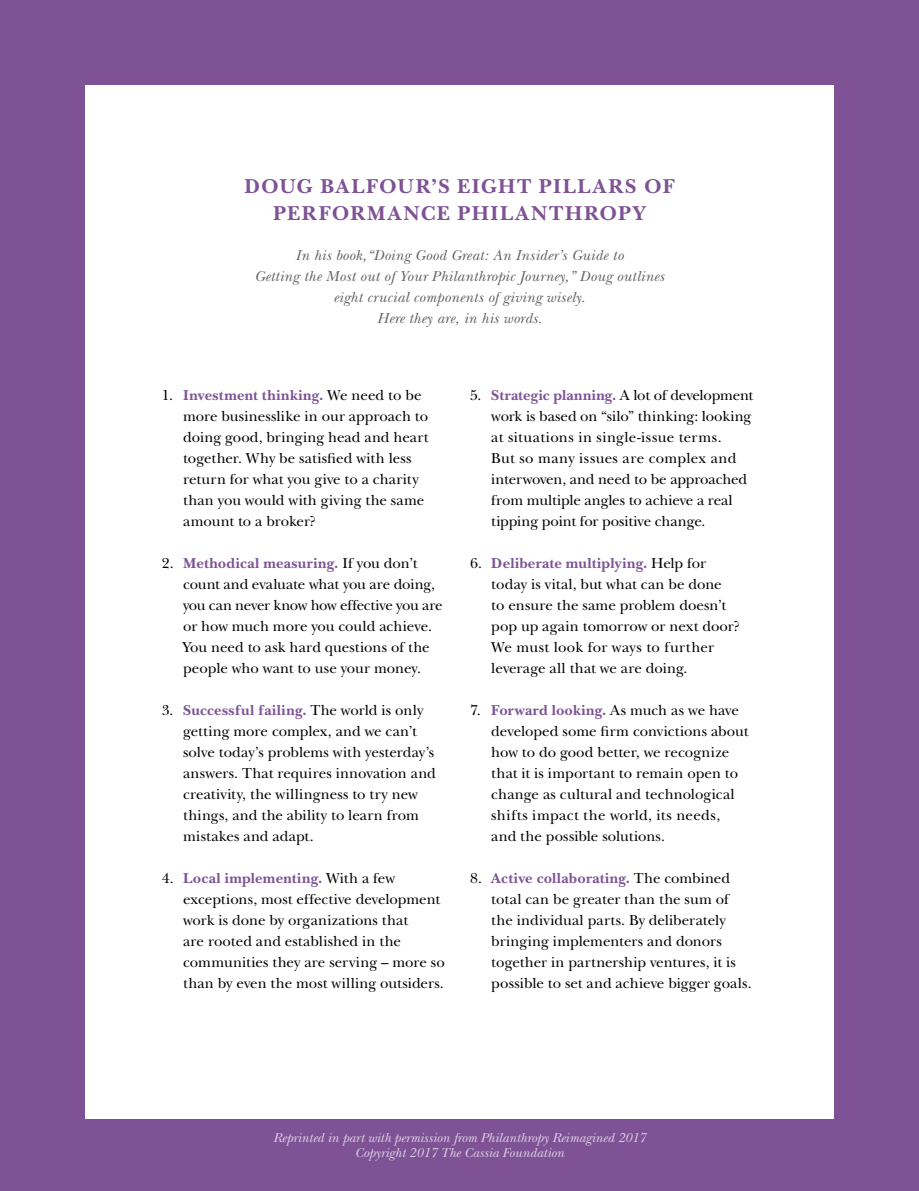
<style>
.page{position:relative;width:919px;height:1191px;background:#fff}
.page>*{position:absolute;margin:0;border:0;box-sizing:border-box;transform-origin:0 0}
.Content_-_Title_Lv_1{font:700 21px/27px "New Baskerville Std";letter-spacing:.08em;color:#7e5295;text-align:center}
.Content_-_Body_Text{font:15px/21px "New Baskerville Std";color:#000}
.Article_Highlight{font:italic 15px/21px "New Baskerville Std";letter-spacing:.02em;color:#636466;text-align:center}
.Caption_-_Text__Left{font:italic 13.5px/15px "New Baskerville Std";color:#dcd1e3;text-align:center}
.s1{font-weight:700;color:#7e5295}
</style>
<div class="page">
<div style="left:0;top:0;width:918px;height:1191px;background:#7e5295"></div>
<div style="left:85px;top:85px;width:748px;height:1033px;background:#fff"></div>
<p class="Content_-_Title_Lv_1" style="left:244px;top:173px;width:431px">DOUG BALFOUR’S EIGHT PILLARS OF<br>PERFORMANCE PHILANTHROPY</p>
<p class="Article_Highlight" style="left:254px;top:245px;width:411px">In his book,“Doing Good Great: An Insider’s Guide to<br>Getting the Most out of Your Philanthropic Journey,” Doug outlines eight crucial components of giving wisely.<br>Here they are, in his words.</p>
<p class="Content_-_Body_Text" style="left:183px;top:384px;width:247px;text-indent:-21px">1. <span class="s1">Investment thinking.</span> We need to be more businesslike in our approach to doing good, bringing head and heart together. Why be satisfied with less return for what you give to a charity than you would with giving the same amount to a broker?</p>
<p class="Content_-_Body_Text" style="left:183px;top:552px;width:261px;text-indent:-21px">2. <span class="s1">Methodical measuring.</span> If you don’t count and evaluate what you are doing, you can never know how effective you are or how much more you could achieve.<br>You need to ask hard questions of the people who want to use your money.</p>
<p class="Content_-_Body_Text" style="left:183px;top:699px;width:254px;text-indent:-21px">3. <span class="s1">Successful failing.</span> The world is only getting more complex, and we can’t solve today’s problems with yesterday’s answers. That requires innovation and creativity, the willingness to try new things, and the ability to learn from mistakes and adapt.</p>
<p class="Content_-_Body_Text" style="left:183px;top:867px;width:263px;text-indent:-21px">4. <span class="s1">Local implementing.</span> With a few exceptions, most effective development work is done by organizations that<br>are rooted and established in the communities they are serving – more so than by even the most willing outsiders.</p>
<p class="Content_-_Body_Text" style="left:491px;top:384px;width:263px;text-indent:-21px">5. <span class="s1">Strategic planning.</span> A lot of development work is based on “silo” thinking: looking at situations in single-issue terms.<br>But so many issues are complex and interwoven, and need to be approached from multiple angles to achieve a real tipping point for positive change.</p>
<p class="Content_-_Body_Text" style="left:491px;top:552px;width:250px;text-indent:-21px">6. <span class="s1">Deliberate multiplying.</span> Help for today is vital, but what can be done<br>to ensure the same problem doesn’t pop up again tomorrow or next door?<br>We must look for ways to further leverage all that we are doing.</p>
<p class="Content_-_Body_Text" style="left:491px;top:699px;width:259px;text-indent:-21px">7. <span class="s1">Forward looking.</span> As much as we have developed some firm convictions about how to do good better, we recognize that it is important to remain open to change as cultural and technological shifts impact the world, its needs, and the possible solutions.</p>
<p class="Content_-_Body_Text" style="left:491px;top:867px;width:262px;text-indent:-21px">8. <span class="s1">Active collaborating.</span> The combined total can be greater than the sum of the individual parts. By deliberately bringing implementers and donors together in partnership ventures, it is possible to set and achieve bigger goals.</p>
<p class="Caption_-_Text__Left" style="left:273px;top:1130px;width:374px">Reprinted in part with permission from Philanthropy Reimagined 2017<br>Copyright 2017 The Cassia Foundation</p>
</div>
